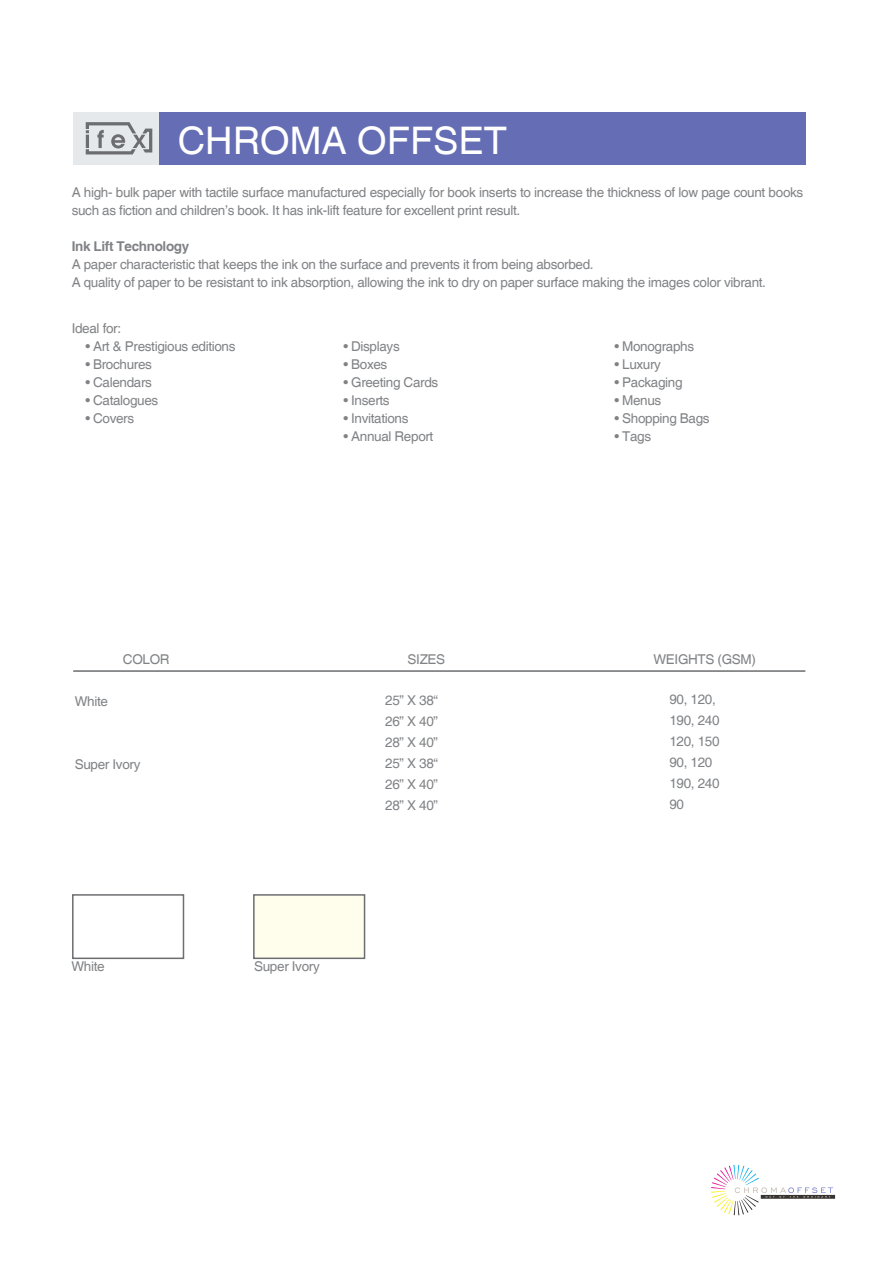
<style>
.page{position:relative;width:893px;height:1263px;background:#fff}
.page>*{position:absolute;margin:0;border:0;box-sizing:border-box;transform-origin:0 0}
.t1{font:37.95px "Helvetica";color:#fff}
.t2{font:13.5px/21px "Helvetica";letter-spacing:-.025em;color:#808285}
.t3{font:700 13.5px "Helvetica";letter-spacing:-.025em;color:#808285}
</style>
<div class="page">
<div style="left:72px;top:894px;width:112px;height:65px;border:2px solid #6c6d70"></div>
<div style="left:253px;top:894px;width:112px;height:65px;background:#fffdec;border:2px solid #6c6d70"></div>
<div style="left:159px;top:112px;width:646px;height:53px;background:#656eb4"></div>
<div style="left:73px;top:112px;width:86px;height:53px;background:#e5e9eb"></div>
<svg style="left:86px;top:122px;width:66px;height:32px"></svg>
<hr style="left:73px;top:670px;width:732px;height:2px;background:#6c6d70">
<img style="left:711px;top:1164px;width:125px;height:52px">
<h1 class="t1" style="left:178px;top:119px;width:331px">CHROMA OFFSET</h1>
<p class="t2" style="left:72px;top:184px;width:733px;line-height:18px">A high- bulk paper with tactile surface manufactured especially for book inserts to increase the thickness of low page count books such as fiction and children’s book. It has ink-lift feature for excellent print result.</p>
<p class="t3" style="left:72px;top:238px;width:119px">Ink Lift Technology</p>
<p class="t2" style="left:72px;top:256px;width:696px;line-height:18px">A paper characteristic that keeps the ink on the surface and prevents it from being absorbed.<br>A quality of paper to be resistant to ink absorption, allowing the ink to dry on paper surface making the images color vibrant.</p>
<p class="t2" style="left:72px;top:318px;width:51px">Ideal for:</p>
<p class="t2" style="left:85px;top:336px;width:152px">• Art &amp; Prestigious editions</p>
<p class="t2" style="left:85px;top:354px;width:68px">• Brochures</p>
<p class="t2" style="left:85px;top:372px;width:68px">• Calendars</p>
<p class="t2" style="left:85px;top:390px;width:75px">• Catalogues</p>
<p class="t2" style="left:85px;top:408px;width:50px">• Covers</p>
<p class="t2" style="left:614px;top:336px;width:81px">• Monographs</p>
<p class="t2" style="left:614px;top:354px;width:48px">• Luxury</p>
<p class="t2" style="left:614px;top:372px;width:70px">• Packaging</p>
<p class="t2" style="left:614px;top:390px;width:48px">• Menus</p>
<p class="t2" style="left:614px;top:408px;width:97px">• Shopping Bags</p>
<p class="t2" style="left:614px;top:426px;width:38px">• Tags</p>
<p class="t2" style="left:343px;top:336px;width:58px">• Displays</p>
<p class="t2" style="left:343px;top:354px;width:45px">• Boxes</p>
<p class="t2" style="left:343px;top:372px;width:96px">• Greeting Cards</p>
<p class="t2" style="left:343px;top:390px;width:48px">• Inserts</p>
<p class="t2" style="left:343px;top:408px;width:67px">• Invitations</p>
<p class="t2" style="left:343px;top:426px;width:92px">• Annual Report</p>
<p class="t2" style="left:123px;top:649px;width:48px">COLOR</p>
<p class="t2" style="left:408px;top:649px;width:39px">SIZES</p>
<p class="t2" style="left:654px;top:649px;width:104px">WEIGHTS (GSM)</p>
<p class="t2" style="left:75px;top:691px;width:35px">White</p>
<p class="t2" style="left:75px;top:754px;width:67px">Super Ivory</p>
<p class="t2" style="left:72px;top:956px;width:35px">White</p>
<p class="t2" style="left:254px;top:956px;width:67px">Super Ivory</p>
<p class="t2" style="left:385px;top:691px;width:54px;text-align:justify">25” X 38“ 26” X 40” 28” X 40” 25” X 38“ 26” X 40” 28” X 40”</p>
<p class="t2" style="left:669px;top:689px;width:52px">90, 120,<br>190, 240<br>120, 150<br>90, 120<br>190, 240<br>90</p>
</div>
